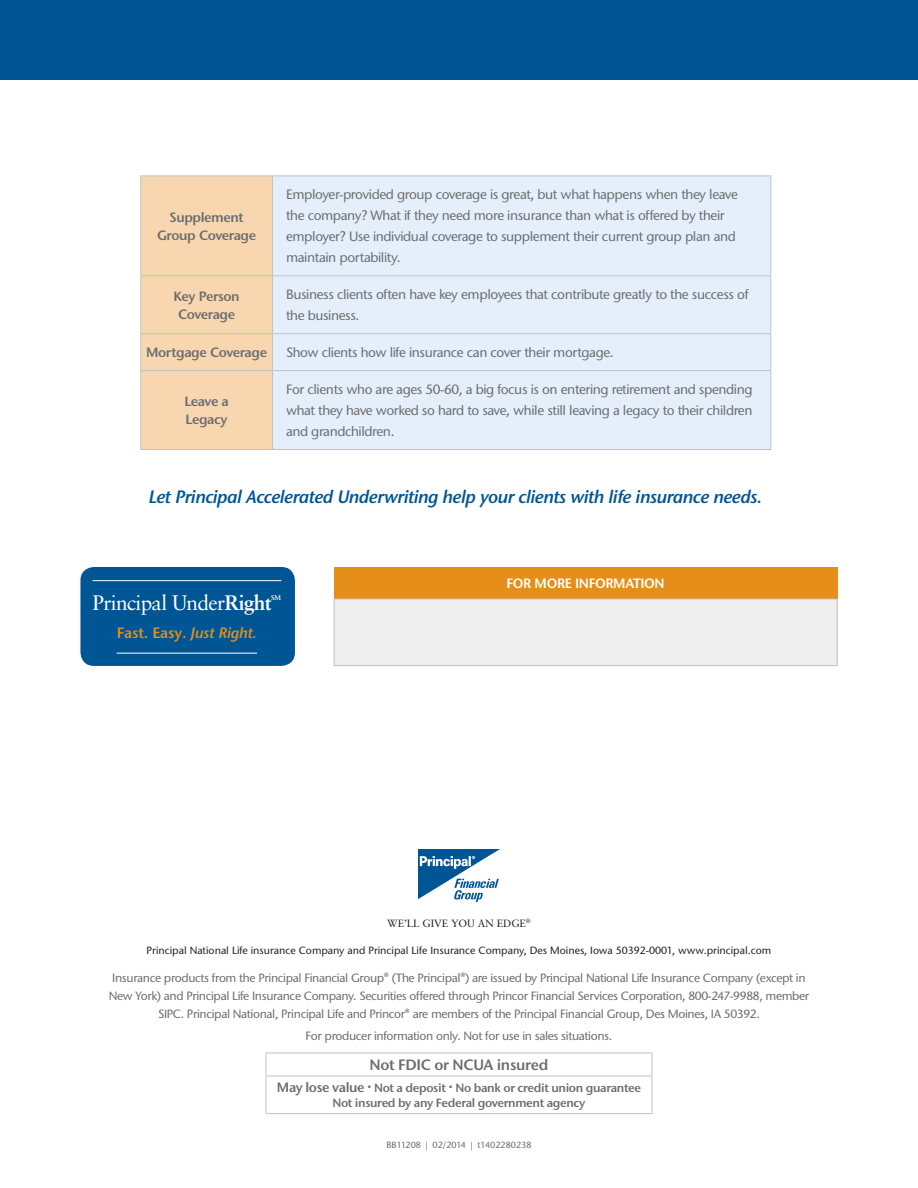
<style>
.page{position:relative;width:918px;height:1188px;background:#fff}
.page>*{position:absolute;margin:0;border:0;box-sizing:border-box;transform-origin:0 0}
.t1{font:21px "Sabon";letter-spacing:-.035em;color:#fff}
.t2{font:italic 600 18px "Stone Sans ITC Std";letter-spacing:-.03em;color:#005595}
.t3{font:600 15px "Stone Sans ITC Std";letter-spacing:-.02em;color:#6c6d70}
.t4{font:600 15px "Stone Sans ITC Std";letter-spacing:-.015em;color:#e58e19}
.t5{font:500 13.5px/21px "Stone Sans ITC Std";letter-spacing:-.03em;color:#6c6d70}
.t6{font:600 13.5px/18px "Stone Sans ITC Std";letter-spacing:-.03em;color:#6c6d70;text-align:center}
.t7{font:600 13.5px "Stone Sans ITC Std";color:#fff}
.t8{font:500 12px/18px "Stone Sans ITC Std";letter-spacing:-.03em;color:#6c6d70;text-align:center}
.t9{font:600 12px/15px "Stone Sans ITC Std";letter-spacing:-.03em;color:#6c6d70;text-align:center}
.t10{font:500 10.5px "Stone Sans ITC Std";color:#231f20}
.t11{font:10.5px "Sabon";letter-spacing:-.005em;color:#231f20}
.t12{font:500 9px "Stone Sans ITC Std";color:#6c6d70}
.t13{font:700 7.05px "Sabon";color:#fff}
.s1{font-weight:700}
.s2{font-style:italic}
.s3{font-size:13.5px}
.s4{font-size:9px}
</style>
<div class="page">
<div style="left:0;top:0;width:918px;height:80px;background:#005595"></div>
<svg style="left:266px;top:1054px;width:1px;height:22px"></svg>
<hr style="left:266px;top:1053px;width:386px;height:1px;background:#c1c2c4">
<svg style="left:652px;top:1053px;width:1px;height:23px"></svg>
<hr style="left:266px;top:1076px;width:1px;height:37px;background:#c1c2c4">
<hr style="left:266px;top:1076px;width:386px;height:1px;background:#c1c2c4">
<hr style="left:652px;top:1076px;width:1px;height:37px;background:#c1c2c4">
<hr style="left:266px;top:1113px;width:386px;height:1px;background:#c1c2c4">
<img style="left:419px;top:850px;width:80px;height:52px">
<div style="left:141px;top:177px;width:131px;height:272px;background:#f8d7b0"></div>
<div style="left:273px;top:177px;width:497px;height:272px;background:#e4effb"></div>
<hr style="left:140px;top:176px;width:133px;height:1px;background:#c1c2c4">
<hr style="left:140px;top:176px;width:1px;height:99px;background:#c1c2c4">
<hr style="left:273px;top:176px;width:498px;height:1px;background:#c1c2c4">
<hr style="left:272px;top:176px;width:1px;height:99px;background:#c1c2c4">
<hr style="left:770px;top:176px;width:1px;height:99px;background:#c1c2c4">
<hr style="left:140px;top:275px;width:133px;height:1px;background:#c1c2c4">
<hr style="left:140px;top:276px;width:1px;height:57px;background:#c1c2c4">
<hr style="left:273px;top:275px;width:498px;height:1px;background:#c1c2c4">
<hr style="left:272px;top:276px;width:1px;height:57px;background:#c1c2c4">
<hr style="left:770px;top:276px;width:1px;height:57px;background:#c1c2c4">
<hr style="left:140px;top:333px;width:133px;height:1px;background:#c1c2c4">
<hr style="left:140px;top:334px;width:1px;height:36px;background:#c1c2c4">
<hr style="left:273px;top:333px;width:498px;height:1px;background:#c1c2c4">
<hr style="left:272px;top:334px;width:1px;height:36px;background:#c1c2c4">
<hr style="left:770px;top:334px;width:1px;height:36px;background:#c1c2c4">
<hr style="left:140px;top:370px;width:133px;height:1px;background:#c1c2c4">
<hr style="left:140px;top:371px;width:1px;height:78px;background:#c1c2c4">
<hr style="left:273px;top:370px;width:498px;height:1px;background:#c1c2c4">
<hr style="left:272px;top:371px;width:1px;height:78px;background:#c1c2c4">
<hr style="left:770px;top:371px;width:1px;height:78px;background:#c1c2c4">
<hr style="left:140px;top:449px;width:133px;height:1px;background:#c1c2c4">
<hr style="left:273px;top:449px;width:498px;height:1px;background:#c1c2c4">
<div style="left:334px;top:567px;width:503px;height:32px;background:#e58e19"></div>
<div style="left:334px;top:599px;width:503px;height:67px;background:#eeeeef"></div>
<hr style="left:334px;top:599px;width:504px;height:1px;background:#c1c2c4">
<hr style="left:334px;top:599px;width:1px;height:66px;background:#c1c2c4">
<hr style="left:837px;top:599px;width:1px;height:66px;background:#c1c2c4">
<hr style="left:334px;top:665px;width:504px;height:1px;background:#c1c2c4">
<div style="left:80px;top:567px;width:215px;height:99px;background:#005595;border-radius:14px"></div>
<hr style="left:92px;top:580px;width:189px;height:1px;background:#fff">
<hr style="left:117px;top:653px;width:140px;height:1px;background:#fff">
<p class="t6" style="left:157px;top:208px;width:101px">Supplement<br>Group Coverage</p>
<p class="t5" style="left:286px;top:184px;width:453px">Employer-provided group coverage is great, but what happens when they leave the company? What if they need more insurance than what is offered by their employer? Use individual coverage to supplement their current group plan and maintain portability.</p>
<p class="t6" style="left:173px;top:287px;width:68px">Key Person<br>Coverage</p>
<p class="t5" style="left:286px;top:284px;width:464px">Business clients often have key employees that contribute greatly to the success of the business.</p>
<p class="t6" style="left:146px;top:343px;width:123px">Mortgage Coverage</p>
<p class="t5" style="left:286px;top:342px;width:329px">Show clients how life insurance can cover their mortgage.</p>
<p class="t6" style="left:184px;top:392px;width:46px;text-align:left">Leave a<br>Legacy</p>
<p class="t5" style="left:286px;top:379px;width:468px;text-align:justify">For clients who are ages 50-60, a big focus is on entering retirement and spending what they have worked so hard to save, while still leaving a legacy to their children and grandchildren.</p>
<h2 class="t2" style="left:149px;top:486px;width:615px">Let Principal Accelerated Underwriting help your clients with life insurance needs.</h2>
<h1 class="t1" style="left:93px;top:590px;width:181px">PRINCIPAL UNDER<span class="s1">Right</span></h1>
<p class="t13" style="left:271px;top:593px;width:12px">SM</p>
<p class="t4" style="left:117px;top:623px;width:142px">Fast. Easy. <span class="s2">Just Right.</span></p>
<p class="t7" style="left:507px;top:575px;width:9px">for</p>
<p class="t7" style="left:535px;top:575px;width:10px">more</p>
<p class="t7" style="left:575px;top:575px;width:9px">information</p>
<p class="t11" style="left:387px;top:917px;width:145px">WE’LL GIVE YOU AN EDGE<sup>®</sup></p>
<p class="t10" style="left:147px;top:944px;width:626px">Principal National Life insurance Company and Principal Life Insurance Company, Des Moines, Iowa 50392-0001, www.principal.com</p>
<p class="t8" style="left:109px;top:969px;width:702px">Insurance products from the Principal Financial Group® (The Principal®) are issued by Principal National Life Insurance Company (except in<br>New York) and Principal Life Insurance Company. Securities offered through Princor Financial Services Corporation, 800-247-9988, member<br>SIPC. Principal National, Principal Life and Princor® are members of the Principal Financial Group, Des Moines, IA 50392.</p>
<p class="t8" style="left:306px;top:1027px;width:308px">For producer information only. Not for use in sales situations.</p>
<p class="t3" style="left:370px;top:1055px;width:180px">Not FDIC or NCUA insured</p>
<p class="t9" style="left:277px;top:1080px;width:366px"><span class="s3">May lose value</span> <span class="s4">•</span> Not a deposit <span class="s4">•</span> No bank or credit union guarantee<br>Not insured by any Federal government agency</p>
<p class="t12" style="left:386px;top:1139px;width:147px">BB11208 | 02/2014 | t1402280238</p>
</div>
